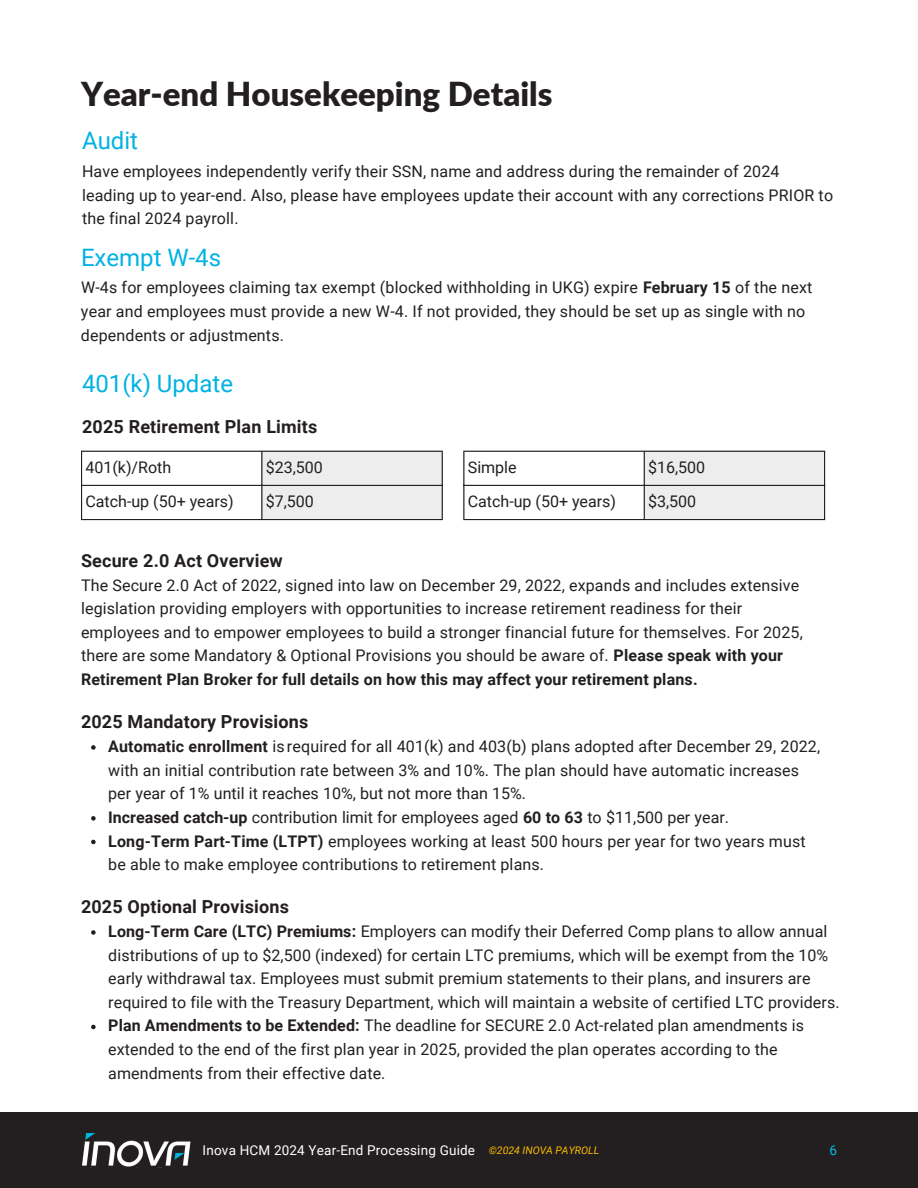
<style>
.page{position:relative;width:918px;height:1188px;background:#fff}
.page>*{position:absolute;margin:0;border:0;box-sizing:border-box;transform-origin:0 0}
.t1{font:900 33px "Lato";color:#231f20}
.t2{font:24px "Roboto";color:#00b2e3}
.t3{font:700 18px "Roboto";letter-spacing:.01em;color:#231f20}
.t4{font:16.05px/23.7px "Roboto";letter-spacing:.01em;color:#231f20}
.t5{font:13.5px "Roboto";letter-spacing:.015em;color:#fff}
.t6{font:13.5px "Roboto";color:#00bce2}
.t7{font:italic 10.5px "Roboto";color:#fbba00}
.s1{font-weight:700}
</style>
<div class="page">
<svg style="left:91px;top:745px;width:5px;height:5px"></svg>
<svg style="left:91px;top:816px;width:5px;height:5px"></svg>
<svg style="left:91px;top:840px;width:5px;height:4px"></svg>
<svg style="left:91px;top:930px;width:5px;height:5px"></svg>
<svg style="left:91px;top:1025px;width:5px;height:4px"></svg>
<div style="left:0;top:1112px;width:918px;height:76px;background:#231f20"></div>
<img style="left:82px;top:1133px;width:108px;height:34px">
<div style="left:262px;top:452px;width:180px;height:67px;background:#ededed"></div>
<hr style="left:81px;top:452px;width:1px;height:67px;background:#231f20">
<hr style="left:261px;top:452px;width:1px;height:67px;background:#231f20">
<hr style="left:442px;top:452px;width:1px;height:67px;background:#231f20">
<hr style="left:81px;top:451px;width:362px;height:1px;background:#231f20">
<hr style="left:81px;top:485px;width:362px;height:1px;background:#231f20">
<hr style="left:81px;top:519px;width:362px;height:1px;background:#231f20">
<div style="left:645px;top:452px;width:179px;height:67px;background:#ededed"></div>
<hr style="left:463px;top:452px;width:1px;height:67px;background:#231f20">
<hr style="left:644px;top:452px;width:1px;height:67px;background:#231f20">
<hr style="left:824px;top:452px;width:1px;height:67px;background:#231f20">
<hr style="left:463px;top:451px;width:362px;height:1px;background:#231f20">
<hr style="left:463px;top:485px;width:362px;height:1px;background:#231f20">
<hr style="left:463px;top:519px;width:362px;height:1px;background:#231f20">
<h1 class="t1" style="left:81px;top:73px;width:473px">Year-end Housekeeping Details</h1>
<h2 class="t2" style="left:82px;top:127px;width:58px">Audit</h2>
<h4 class="t4" style="left:82px;top:160px;width:753px">Have employees independently verify their SSN, name and address during the remainder of 2024 leading up to year-end. Also, please have employees update their account with any corrections PRIOR to the final 2024 payroll.</h4>
<p class="t2" style="left:81px;top:243px;width:142px">Exempt W-4s</p>
<p class="t4" style="left:81px;top:276px;width:733px">W-4s for employees claiming tax exempt (blocked withholding in UKG) expire <span class="s1">February 15</span> of the next year and employees must provide a new W-4. If not provided, they should be set up as single with no dependents or adjustments.</p>
<h2 class="t2" style="left:82px;top:370px;width:152px">401(k) Update</h2>
<p class="t3" style="left:82px;top:417px;width:237px">2025 Retirement Plan Limits</p>
<p class="t4" style="left:86px;top:456px;width:87px">401(k)/Roth</p>
<h3 class="t4" style="left:266px;top:456px;width:59px">$23,500</h3>
<p class="t4" style="left:86px;top:490px;width:150px">Catch-up (50+ years)</p>
<p class="t4" style="left:266px;top:490px;width:50px">$7,500</p>
<p class="t4" style="left:468px;top:456px;width:50px">Simple</p>
<h5 class="t4" style="left:648px;top:456px;width:59px">$16,500</h5>
<p class="t4" style="left:468px;top:490px;width:150px">Catch-up (50+ years)</p>
<p class="t4" style="left:648px;top:490px;width:50px">$3,500</p>
<h4 class="t3" style="left:81px;top:550px;width:203px">Secure 2.0 Act Overview</h4>
<h4 class="t4" style="left:81px;top:573px;width:723px">The Secure 2.0 Act of 2022, signed into law on December 29, 2022, expands and includes extensive legislation providing employers with opportunities to increase retirement readiness for their employees and to empower employees to build a stronger financial future for themselves. For 2025, there are some Mandatory &amp; Optional Provisions you should be aware of. <span class="s1">Please speak with your Retirement Plan Broker for full details on how this may affect your retirement plans.</span></h4>
<h2 class="t3" style="left:81px;top:712px;width:229px">2025 Mandatory Provisions</h2>
<p class="t4" style="left:108px;top:735px;width:713px"><span class="s1">Automatic enrollment</span> is required for all 401(k) and 403(b) plans adopted after December 29, 2022, with an initial contribution rate between 3% and 10%. The plan should have automatic increases per year of 1% until it reaches 10%, but not more than 15%.<br><span class="s1">Increased catch-up</span> contribution limit for employees aged <span class="s1">60 to 63</span> to $11,500 per year.<br><span class="s1">Long-Term Part-Time (LTPT)</span> employees working at least 500 hours per year for two years must be able to make employee contributions to retirement plans.</p>
<p class="t3" style="left:81px;top:897px;width:210px">2025 Optional Provisions</p>
<p class="t4" style="left:108px;top:920px;width:733px"><span class="s1">Long-Term Care (LTC) Premiums:</span> Employers can modify their Deferred Comp plans to allow annual distributions of up to $2,500 (indexed) for certain LTC premiums, which will be exempt from the 10% early withdrawal tax. Employees must submit premium statements to their plans, and insurers are required to file with the Treasury Department, which will maintain a website of certified LTC providers.</p>
<p class="t4" style="left:108px;top:1014px;width:697px"><span class="s1">Plan Amendments to be Extended:</span> The deadline for SECURE 2.0 Act-related plan amendments is extended to the end of the first plan year in 2025, provided the plan operates according to the amendments from their effective date.</p>
<h3 class="t5" style="left:203px;top:1142px;width:274px">Inova HCM 2024 Year-End Processing Guide</h3>
<p class="t7" style="left:489px;top:1144px;width:112px">©2024 INOVA PAYROLL</p>
<p class="t6" style="left:829px;top:1142px;width:9px">6</p>
</div>
